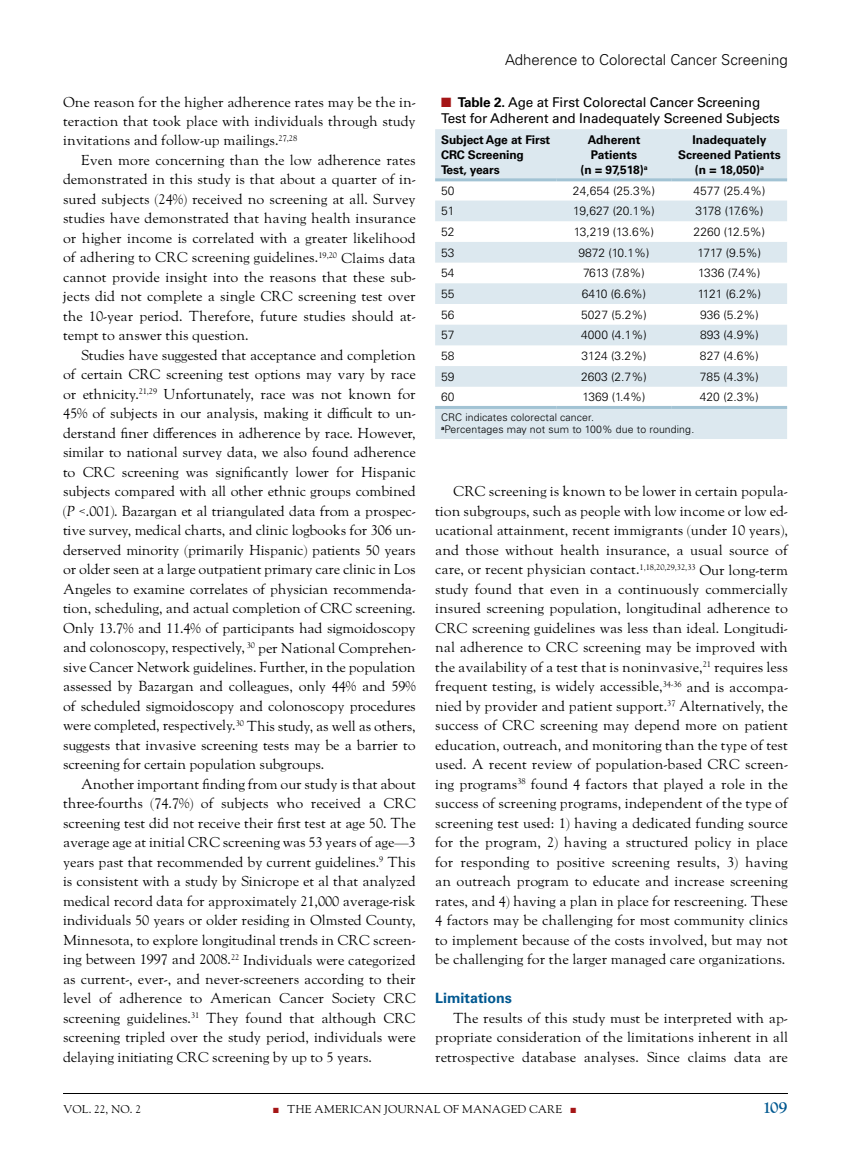
<style>
.page{position:relative;width:851px;height:1161px;background:#fff}
.page>*{position:absolute;margin:0;border:0;box-sizing:border-box;transform-origin:0 0}
.t1{font:700 16.5px "LTC Goudy Oldstyle Pro";color:#005890}
.t2{font:300 15px "Univers LT Std";color:#000}
.t3{font:14.25px/19.5px "LTC Goudy Oldstyle Pro";color:#000;text-align:justify}
.t4{font:700 14.25px "Univers LT Std";color:#005890}
.t5{font:13.5px/16.5px "Univers LT Std";letter-spacing:-.01em;color:#000}
.t6{font:300 12px "Univers LT Std";color:#000}
.t7{font:700 12px/15px "Univers LT Std";letter-spacing:-.01em;color:#000;text-align:center}
.t8{font:11.25px "LTC Goudy Oldstyle Pro";color:#000}
.t9{font:300 10.5px/12px "Univers LT Std";letter-spacing:.01em;color:#000}
.s1{font-style:italic}
.s2{color:#a51617}
.s3{font-weight:700}
</style>
<div class="page">
<hr style="left:63px;top:1093px;width:725px;height:1px;background:#000">
<svg style="left:435px;top:129px;width:352px;height:310px;fill:#dce8ef"></svg>
<hr style="left:435px;top:178px;width:121px;height:3px;background:#a2c3d4">
<hr style="left:556px;top:178px;width:115px;height:3px;background:#a2c3d4">
<hr style="left:671px;top:178px;width:116px;height:3px;background:#a2c3d4">
<hr style="left:435px;top:406px;width:121px;height:3px;background:#a2c3d4">
<hr style="left:556px;top:406px;width:115px;height:3px;background:#a2c3d4">
<hr style="left:671px;top:406px;width:116px;height:3px;background:#a2c3d4">
<p class="t3" style="left:63px;top:93px;width:354px">One reason for the higher adherence rates may be the in&shy;teraction that took place with individuals through study invitations and follow-up mailings.<sup>27,28</sup></p>
<p class="t3" style="left:63px;top:151px;width:354px;text-indent:18px">Even more concerning than the low adherence rates demonstrated in this study is that about a quarter of in&shy;sured subjects (24%) received no screening at all. Survey studies have demonstrated that having health insurance or higher income is correlated with a greater likelihood of adhering to CRC screening guidelines.<sup>19,20</sup> Claims data cannot provide insight into the reasons that these sub&shy;jects did not complete a single CRC screening test over the 10-year period. Therefore, future studies should at&shy;tempt to answer this question.</p>
<p class="t3" style="left:63px;top:346px;width:354px;text-indent:18px">Studies have suggested that acceptance and completion of certain CRC screening test options may vary by race or ethnicity.<sup>21,29</sup> Unfortunately, race was not known for 45% of subjects in our analysis, making it difficult to un&shy;derstand finer differences in adherence by race. However, similar to national survey data, we also found adherence to CRC screening was significantly lower for Hispanic subjects compared with all other ethnic groups combined (<span class="s1">P</span> &lt;.001). Bazargan et al triangulated data from a prospec&shy;tive survey, medical charts, and clinic logbooks for 306 un&shy;derserved minority (primarily Hispanic) patients 50 years or older seen at a large outpatient primary care clinic in Los Angeles to examine correlates of physician recommenda&shy;tion, scheduling, and actual completion of CRC screening.<br>Only 13.7% and 11.4% of participants had sigmoidoscopy and colonoscopy, respectively, <sup>30</sup> per National Comprehen&shy;sive Cancer Network guidelines. Further, in the population assessed by Bazargan and colleagues, only 44% and 59% of scheduled sigmoidoscopy and colonoscopy procedures were completed, respectively.<sup>30</sup> This study, as well as others, suggests that invasive screening tests may be a barrier to screening for certain population subgroups.</p>
<p class="t3" style="left:63px;top:775px;width:354px;text-indent:18px">Another important finding from our study is that about three-fourths (74.7%) of subjects who received a CRC screening test did not receive their first test at age 50. The average age at initial CRC screening was 53 years of age—3 years past that recommended by current guidelines.<sup>9</sup> This is consistent with a study by Sinicrope et al that analyzed medical record data for approximately 21,000 average-risk individuals 50 years or older residing in Olmsted County, Minnesota, to explore longitudinal trends in CRC screen&shy;ing between 1997 and 2008.<sup>22</sup> Individuals were categorized as current-, ever-, and never-screeners according to their level of adherence to American Cancer Society CRC screening guidelines.<sup>31</sup> They found that although CRC screening tripled over the study period, individuals were delaying initiating CRC screening by up to 5 years.</p>
<p class="t2" style="left:505px;top:51px;width:284px">Adherence to Colorectal Cancer Screening</p>
<p class="t5" style="left:441px;top:94px;width:340px"><span class="s2">■</span> <span class="s3">Table 2.</span> Age at First Colorectal Cancer Screening<br>Test for Adherent and Inadequately Screened Subjects</p>
<p class="t7" style="left:441px;top:132px;width:110px;text-align:left">Subject Age at First<br>CRC Screening<br>Test, years</p>
<p class="t7" style="left:580px;top:132px;width:69px">Adherent<br>Patients<br>(n = 97,518)<sup>a</sup></p>
<p class="t7" style="left:678px;top:132px;width:104px">Inadequately<br>Screened Patients (n = 18,050)<sup>a</sup></p>
<p class="t6" style="left:441px;top:183px;width:15px">50</p>
<p class="t6" style="left:573px;top:183px;width:84px">24,654 (25.3%)</p>
<p class="t6" style="left:693px;top:183px;width:74px">4577 (25.4%)</p>
<p class="t6" style="left:441px;top:204px;width:15px">51</p>
<p class="t6" style="left:573px;top:204px;width:83px">19,627 (20.1%)</p>
<p class="t6" style="left:695px;top:204px;width:69px">3178 (17.6%)</p>
<p class="t6" style="left:441px;top:224px;width:15px">52</p>
<p class="t6" style="left:574px;top:224px;width:82px">13,219 (13.6%)</p>
<p class="t6" style="left:693px;top:224px;width:73px">2260 (12.5%)</p>
<p class="t6" style="left:441px;top:245px;width:15px">53</p>
<p class="t6" style="left:578px;top:245px;width:73px">9872 (10.1%)</p>
<p class="t6" style="left:697px;top:245px;width:65px">1717 (9.5%)</p>
<p class="t6" style="left:441px;top:266px;width:15px">54</p>
<p class="t6" style="left:583px;top:266px;width:63px">7613 (7.8%)</p>
<p class="t6" style="left:698px;top:266px;width:64px">1336 (7.4%)</p>
<p class="t6" style="left:441px;top:287px;width:15px">55</p>
<p class="t6" style="left:581px;top:287px;width:66px">6410 (6.6%)</p>
<p class="t6" style="left:697px;top:287px;width:65px">1121 (6.2%)</p>
<p class="t6" style="left:441px;top:307px;width:15px">56</p>
<p class="t6" style="left:581px;top:307px;width:67px">5027 (5.2%)</p>
<p class="t6" style="left:700px;top:307px;width:60px">936 (5.2%)</p>
<p class="t6" style="left:441px;top:328px;width:15px">57</p>
<p class="t6" style="left:581px;top:328px;width:67px">4000 (4.1%)</p>
<p class="t6" style="left:700px;top:328px;width:60px">893 (4.9%)</p>
<p class="t6" style="left:441px;top:349px;width:15px">58</p>
<p class="t6" style="left:581px;top:349px;width:66px">3124 (3.2%)</p>
<p class="t6" style="left:700px;top:349px;width:60px">827 (4.6%)</p>
<p class="t6" style="left:441px;top:369px;width:15px">59</p>
<p class="t6" style="left:581px;top:369px;width:67px">2603 (2.7%)</p>
<p class="t6" style="left:700px;top:369px;width:60px">785 (4.3%)</p>
<p class="t6" style="left:441px;top:390px;width:15px">60</p>
<p class="t6" style="left:582px;top:390px;width:65px">1369 (1.4%)</p>
<p class="t6" style="left:700px;top:390px;width:60px">420 (2.3%)</p>
<p class="t9" style="left:441px;top:411px;width:255px">CRC indicates colorectal cancer.<br><sup>a</sup>Percentages may not sum to 100% due to rounding.</p>
<p class="t3" style="left:435px;top:483px;width:354px;text-indent:18px">CRC screening is known to be lower in certain popula&shy;tion subgroups, such as people with low income or low ed&shy;ucational attainment, recent immigrants (under 10 years), and those without health insurance, a usual source of care, or recent physician contact.<sup>1,18,20,29,32,33</sup> Our long-term study found that even in a continuously commercially insured screening population, longitudinal adherence to CRC screening guidelines was less than ideal. Longitudi&shy;nal adherence to CRC screening may be improved with the availability of a test that is noninvasive,<sup>21</sup> requires less frequent testing, is widely accessible,<sup>34-36</sup> and is accompa&shy;nied by provider and patient support.<sup>37</sup> Alternatively, the success of CRC screening may depend more on patient education, outreach, and monitoring than the type of test used. A recent review of population-based CRC screen&shy;ing programs<sup>38</sup> found 4 factors that played a role in the success of screening programs, independent of the type of screening test used: 1) having a dedicated funding source for the program, 2) having a structured policy in place for responding to positive screening results, 3) having an outreach program to educate and increase screening rates, and 4) having a plan in place for rescreening. These 4 factors may be challenging for most community clinics to implement because of the costs involved, but may not be challenging for the larger managed care organizations.</p>
<p class="t4" style="left:435px;top:990px;width:78px">Limitations</p>
<p class="t3" style="left:435px;top:1009px;width:354px;text-indent:18px">The results of this study must be interpreted with ap&shy;propriate consideration of the limitations inherent in all retrospective database analyses. Since claims data are</p>
<p class="t8" style="left:63px;top:1103px;width:80px">VOL. 22, NO. 2</p>
<p class="t8" style="left:273px;top:1103px;width:304px"><span class="s2">■</span> THE AMERICAN JOURNAL OF MANAGED CARE <span class="s2">■</span></p>
<p class="t1" style="left:764px;top:1099px;width:25px">109</p>
</div>
